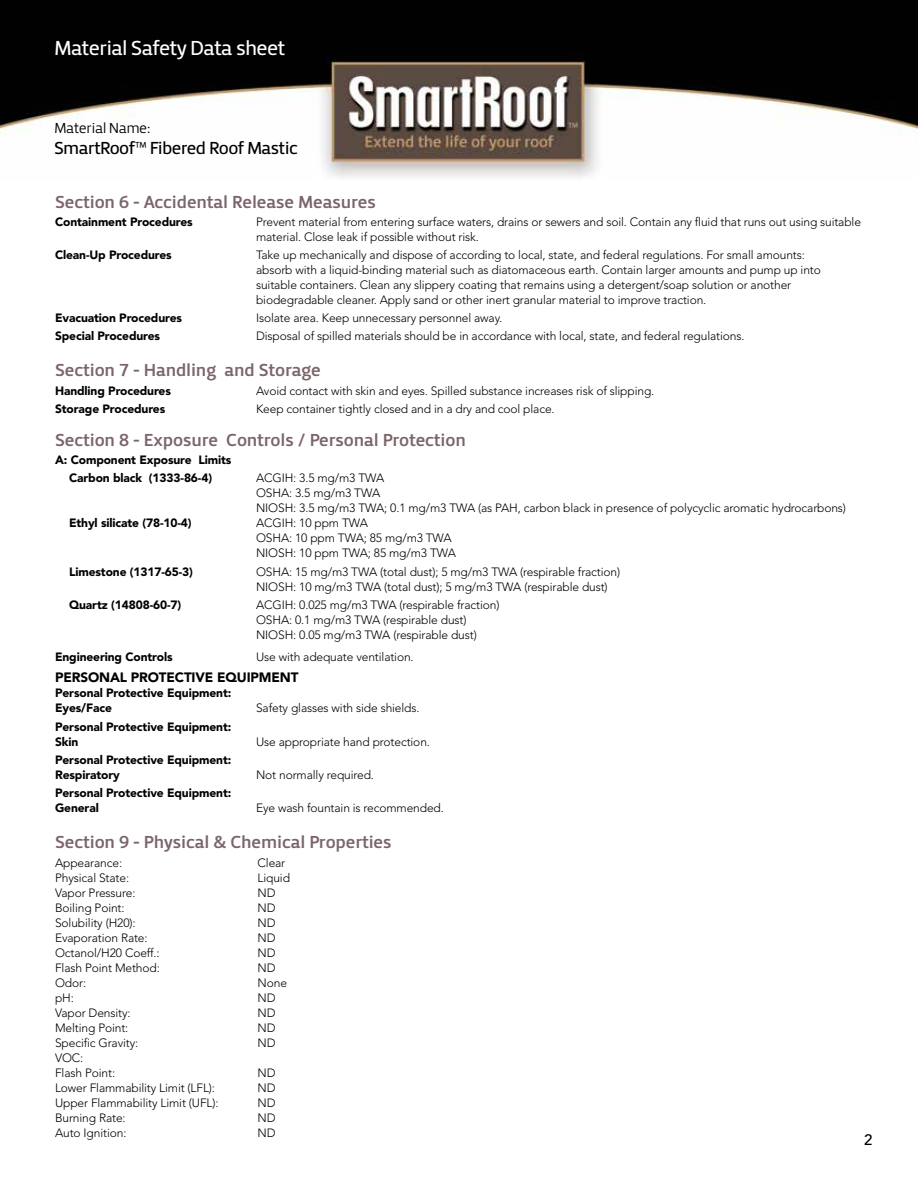
<style>
.page{position:relative;width:918px;height:1188px;background:#fff}
.page>*{position:absolute;margin:0;border:0;box-sizing:border-box;transform-origin:0 0}
.t1{font:21px "Priva Two Pro";letter-spacing:-.04em;color:#fff}
.t2{font:18px "Priva Three Pro";letter-spacing:-.01em;color:#7b6569}
.t3{font:18px "Priva Two Pro";letter-spacing:-.04em;color:#000}
.t4{font:15px "Priva One Pro";letter-spacing:-.04em;color:#000}
.t5{font:500 15px "Avenir";color:#000}
.t6{font:900 13.5px "Avenir";letter-spacing:-.01em;color:#000}
.t7{font:300 12px/15px "Avenir";letter-spacing:-.01em;color:#000}
.t8{font:900 12px/15px "Avenir";letter-spacing:-.01em;color:#000}
</style>
<div class="page">
<img style="left:0;top:0;width:918px;height:178px">
<h1 class="t1" style="left:54px;top:35px;width:233px">Material Safety Data sheet</h1>
<p class="t4" style="left:54px;top:118px;width:98px">Material Name:</p>
<h2 class="t3" style="left:54px;top:136px;width:245px">SmartRoof™ Fibered Roof Mastic</h2>
<h2 class="t2" style="left:55px;top:190px;width:322px">Section 6 - Accidental Release Measures</h2>
<p class="t8" style="left:55px;top:214px;width:139px">Containment Procedures</p>
<p class="t7" style="left:256px;top:214px;width:606px">Prevent material from entering surface waters, drains or sewers and soil. Contain any fluid that runs out using suitable material. Close leak if possible without risk.</p>
<p class="t8" style="left:55px;top:247px;width:118px">Clean-Up Procedures</p>
<p class="t7" style="left:256px;top:247px;width:566px">Take up mechanically and dispose of according to local, state, and federal regulations. For small amounts: absorb with a liquid-binding material such as diatomaceous earth. Contain larger amounts and pump up into suitable containers. Clean any slippery coating that remains using a detergent/soap solution or another biodegradable cleaner. Apply sand or other inert granular material to improve traction.</p>
<p class="t8" style="left:55px;top:310px;width:128px">Evacuation Procedures</p>
<p class="t7" style="left:256px;top:311px;width:248px">Isolate area. Keep unnecessary personnel away.</p>
<p class="t8" style="left:55px;top:329px;width:107px">Special Procedures</p>
<p class="t7" style="left:256px;top:329px;width:490px">Disposal of spilled materials should be in accordance with local, state, and federal regulations.</p>
<h2 class="t2" style="left:55px;top:359px;width:267px">Section 7 - Handling and Storage</h2>
<p class="t8" style="left:55px;top:383px;width:117px">Handling Procedures</p>
<p class="t7" style="left:256px;top:383px;width:400px">Avoid contact with skin and eyes. Spilled substance increases risk of slipping.</p>
<p class="t8" style="left:55px;top:401px;width:112px">Storage Procedures</p>
<p class="t7" style="left:256px;top:401px;width:300px">Keep container tightly closed and in a dry and cool place.</p>
<h2 class="t2" style="left:55px;top:428px;width:412px">Section 8 - Exposure Controls / Personal Protection</h2>
<p class="t8" style="left:55px;top:451px;width:178px;line-height:18.3px;text-align:center">A: Component Exposure Limits<br>Carbon black (1333-86-4)</p>
<p class="t7" style="left:256px;top:471px;width:592px">ACGIH: 3.5 mg/m3 TWA<br>OSHA: 3.5 mg/m3 TWA<br>NIOSH: 3.5 mg/m3 TWA; 0.1 mg/m3 TWA (as PAH, carbon black in presence of polycyclic aromatic hydrocarbons)</p>
<p class="t8" style="left:69px;top:516px;width:124px">Ethyl silicate (78-10-4)</p>
<p class="t7" style="left:256px;top:516px;width:201px">ACGIH: 10 ppm TWA<br>OSHA: 10 ppm TWA; 85 mg/m3 TWA<br>NIOSH: 10 ppm TWA; 85 mg/m3 TWA</p>
<p class="t8" style="left:69px;top:564px;width:125px">Limestone (1317-65-3)</p>
<p class="t7" style="left:256px;top:564px;width:366px">OSHA: 15 mg/m3 TWA (total dust); 5 mg/m3 TWA (respirable fraction)<br>NIOSH: 10 mg/m3 TWA (total dust); 5 mg/m3 TWA (respirable dust)</p>
<p class="t8" style="left:69px;top:597px;width:114px">Quartz (14808-60-7)</p>
<p class="t7" style="left:256px;top:597px;width:245px">ACGIH: 0.025 mg/m3 TWA (respirable fraction)<br>OSHA: 0.1 mg/m3 TWA (respirable dust)<br>NIOSH: 0.05 mg/m3 TWA (respirable dust)</p>
<p class="t8" style="left:55px;top:649px;width:119px">Engineering Controls</p>
<p class="t7" style="left:256px;top:649px;width:159px">Use with adequate ventilation.</p>
<p class="t6" style="left:55px;top:670px;width:245px">PERSONAL PROTECTIVE EQUIPMENT</p>
<p class="t8" style="left:55px;top:686px;width:178px">Personal Protective Equipment:<br>Eyes/Face</p>
<p class="t7" style="left:256px;top:701px;width:165px">Safety glasses with side shields.</p>
<p class="t8" style="left:55px;top:719px;width:178px">Personal Protective Equipment:<br>Skin</p>
<p class="t8" style="left:55px;top:752px;width:178px">Personal Protective Equipment:<br>Respiratory</p>
<p class="t7" style="left:256px;top:734px;width:175px">Use appropriate hand protection.</p>
<p class="t7" style="left:256px;top:767px;width:119px">Not normally required.</p>
<p class="t8" style="left:55px;top:785px;width:178px">Personal Protective Equipment:<br>General</p>
<p class="t7" style="left:256px;top:801px;width:189px">Eye wash fountain is recommended.</p>
<h2 class="t2" style="left:55px;top:831px;width:338px">Section 9 - Physical &amp; Chemical Properties</h2>
<p class="t7" style="left:55px;top:855px;width:69px">Appearance:</p>
<p class="t7" style="left:258px;top:855px;width:29px">Clear</p>
<p class="t7" style="left:55px;top:870px;width:76px">Physical State:</p>
<p class="t7" style="left:258px;top:870px;width:34px">Liquid</p>
<p class="t7" style="left:55px;top:885px;width:82px">Vapor Pressure:</p>
<p class="t7" style="left:258px;top:885px;width:20px">ND</p>
<p class="t7" style="left:55px;top:900px;width:71px">Boiling Point:</p>
<p class="t7" style="left:258px;top:900px;width:20px">ND</p>
<p class="t7" style="left:55px;top:915px;width:82px">Solubility (H20):</p>
<p class="t7" style="left:258px;top:915px;width:20px">ND</p>
<p class="t7" style="left:55px;top:930px;width:94px">Evaporation Rate:</p>
<p class="t7" style="left:258px;top:930px;width:20px">ND</p>
<p class="t7" style="left:55px;top:945px;width:106px">Octanol/H20 Coeff.:</p>
<p class="t7" style="left:258px;top:945px;width:20px">ND</p>
<p class="t7" style="left:55px;top:960px;width:106px">Flash Point Method:</p>
<p class="t7" style="left:258px;top:960px;width:20px">ND</p>
<p class="t7" style="left:55px;top:975px;width:33px">Odor:</p>
<p class="t7" style="left:258px;top:975px;width:31px">None</p>
<p class="t7" style="left:55px;top:990px;width:20px">pH:</p>
<p class="t7" style="left:258px;top:990px;width:20px">ND</p>
<p class="t7" style="left:55px;top:1005px;width:77px">Vapor Density:</p>
<p class="t7" style="left:258px;top:1005px;width:20px">ND</p>
<p class="t7" style="left:55px;top:1020px;width:75px">Melting Point:</p>
<p class="t7" style="left:258px;top:1020px;width:20px">ND</p>
<p class="t7" style="left:55px;top:1035px;width:85px">Specific Gravity:</p>
<p class="t7" style="left:258px;top:1035px;width:20px">ND</p>
<p class="t7" style="left:55px;top:1050px;width:62px">VOC:<br>Flash Point:</p>
<p class="t7" style="left:258px;top:1065px;width:20px">ND</p>
<p class="t7" style="left:55px;top:1080px;width:161px">Lower Flammability Limit (LFL):</p>
<p class="t7" style="left:258px;top:1080px;width:20px">ND</p>
<p class="t7" style="left:55px;top:1095px;width:165px">Upper Flammability Limit (UFL):</p>
<p class="t7" style="left:258px;top:1095px;width:20px">ND</p>
<p class="t7" style="left:55px;top:1110px;width:72px">Burning Rate:</p>
<p class="t7" style="left:258px;top:1110px;width:20px">ND</p>
<p class="t7" style="left:55px;top:1125px;width:73px">Auto Ignition:</p>
<p class="t7" style="left:258px;top:1125px;width:20px">ND</p>
<p class="t5" style="left:864px;top:1132px;width:10px">2</p>
</div>
